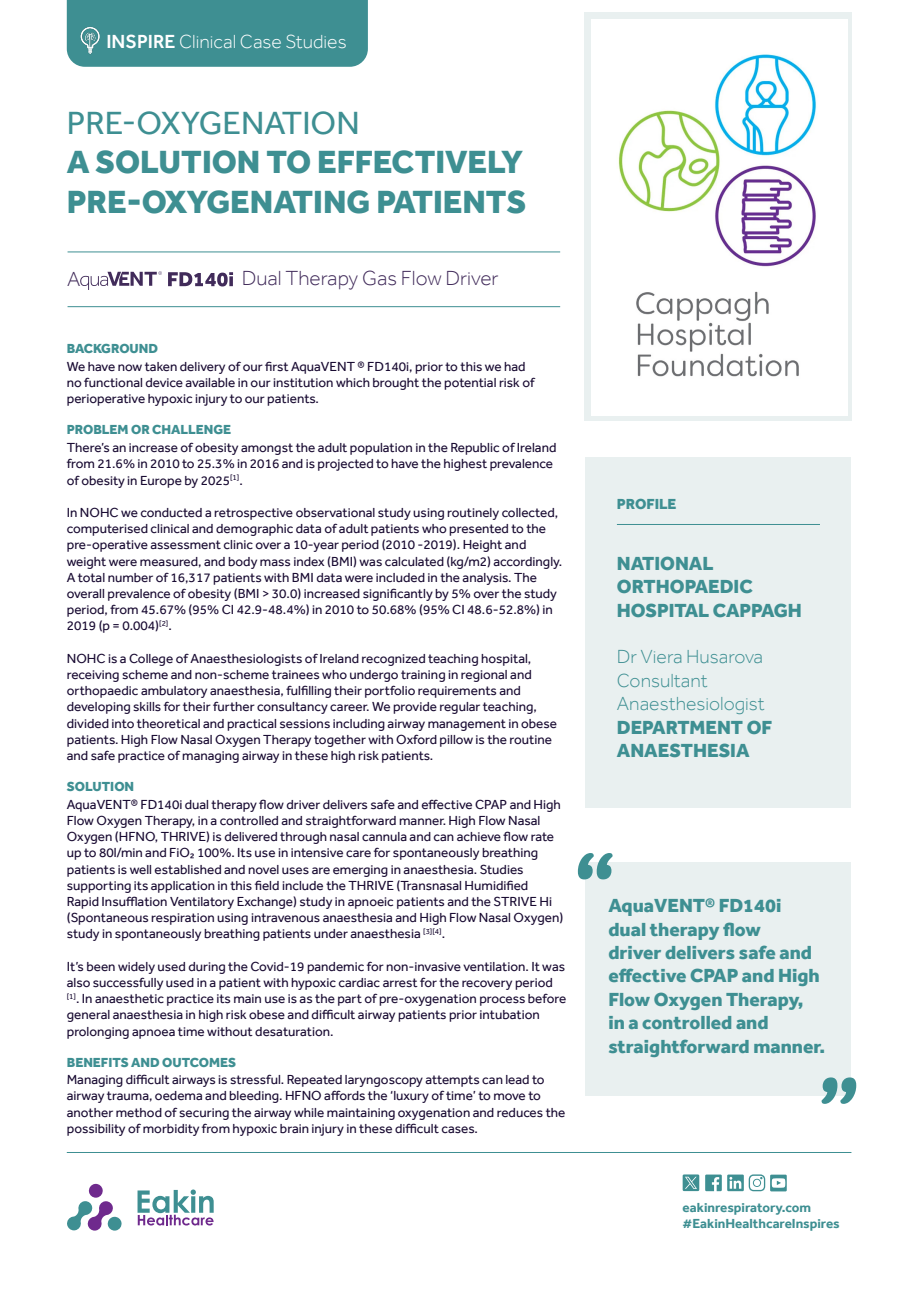
<style>
.page{position:relative;width:919px;height:1289px;background:#fff}
.page>*{position:absolute;margin:0;border:0;box-sizing:border-box;transform-origin:0 0}
.t1{font:86.25px "Poetsen One";color:#3e8f92}
.t2{font:800 33px/39.6px "Effra";color:#3e8f92}
.t3{font:33px "Effra";color:#3e8f92}
.t4{font:300 21px "Effra";color:#412b5a}
.t5{font:800 19.5px/23.4px "Effra";color:#3e8f92}
.t6{font:300 19.5px/23.4px "Effra";color:#3e8f92}
.t7{font:300 19.5px "Effra";color:#fff}
.t8{font:800 15px "Effra";color:#3e8f92}
.t9{font:13.5px/16.2px "Effra";color:#190b32}
.t10{font:800 13.5px "Effra";color:#3e8f92}
.t11{font:700 13.5px "Effra";color:#3e8f92}
.s1{font-weight:500}
</style>
<div class="page">
<hr style="left:68px;top:251px;width:492px;height:1px;background:#3e8f92">
<hr style="left:68px;top:306px;width:492px;height:1px;background:#3e8f92">
<div style="left:584px;top:13px;width:268px;height:408px;background:#e9f0f0"></div>
<div style="left:585px;top:457px;width:266px;height:351px;background:#e9f0f0"></div>
<div style="left:585px;top:862px;width:266px;height:233px;background:#e9f0f0"></div>
<hr style="left:67px;top:1152px;width:784px;height:1px;background:#3e8f92">
<svg style="left:168px;top:272px;width:65px;height:14px"></svg>
<svg style="left:67px;top:1183px;width:55px;height:47px"></svg>
<svg style="left:137px;top:1189px;width:77px;height:36px"></svg>
<svg style="left:705px;top:1174px;width:16px;height:17px"></svg>
<svg style="left:727px;top:1174px;width:38px;height:17px"></svg>
<svg style="left:770px;top:1174px;width:16px;height:17px"></svg>
<svg style="left:771px;top:1178px;width:14px;height:9px"></svg>
<div style="left:591px;top:19px;width:256px;height:396px;background:#fff"></div>
<hr style="left:617px;top:524px;width:202px;height:1px;background:#3e8f92">
<svg style="left:80px;top:271px;width:82px;height:19px"></svg>
<img style="left:636px;top:291px;width:163px;height:86px">
<img style="left:618px;top:54px;width:199px;height:213px">
<svg style="left:682px;top:1174px;width:17px;height:17px"></svg>
<div style="left:67px;top:0;width:301px;height:67px;background:#3e8f92"></div>
<img style="left:73px;top:19px;width:33px;height:43px">
<p class="t7" style="left:106px;top:30px;width:242px"><span class="s1">INSPIRE</span> Clinical Case Studies</p>
<p class="t3" style="left:67px;top:103px;width:294px">PRE-OXYGENATION</p>
<p class="t2" style="left:67px;top:142px;width:461px">A SOLUTION TO EFFECTIVELY<br>PRE-OXYGENATING PATIENTS</p>
<h3 class="t4" style="left:67px;top:266px;width:15px">A</h3>
<p class="t4" style="left:242px;top:266px;width:258px">Dual Therapy Gas Flow Driver</p>
<p class="t10" style="left:67px;top:341px;width:93px">BACKGROUND</p>
<p class="t9" style="left:67px;top:358px;width:469px">We have now taken delivery of our first AquaVENT ® FD140i, prior to this we had no functional device available in our institution which brought the potential risk of perioperative hypoxic injury to our patients.</p>
<p class="t10" style="left:67px;top:422px;width:166px">PROBLEM OR CHALLENGE</p>
<p class="t9" style="left:67px;top:439px;width:491px">There’s an increase of obesity amongst the adult population in the Republic of Ireland from 21.6% in 2010 to 25.3% in 2016 and is projected to have the highest prevalence of obesity in Europe by 2025<sup>[1]</sup>.</p>
<p class="t9" style="left:67px;top:504px;width:497px">In NOHC we conducted a retrospective observational study using routinely collected, computerised clinical and demographic data of adult patients who presented to the pre-operative assessment clinic over a 10-year period (2010 -2019). Height and weight were measured, and body mass index (BMI) was calculated (kg/m2) accordingly.<br>A total number of 16,317 patients with BMI data were included in the analysis. The overall prevalence of obesity (BMI &gt; 30.0) increased significantly by 5% over the study period, from 45.67% (95% CI 42.9-48.4%) in 2010 to 50.68% (95% CI 48.6-52.8%) in 2019 (p = 0.004)<sup>[2]</sup>.</p>
<p class="t9" style="left:67px;top:650px;width:492px">NOHC is a College of Anaesthesiologists of Ireland recognized teaching hospital, receiving scheme and non-scheme trainees who undergo training in regional and orthopaedic ambulatory anaesthesia, fulfilling their portfolio requirements and developing skills for their further consultancy career. We provide regular teaching, divided into theoretical and practical sessions including airway management in obese patients. High Flow Nasal Oxygen Therapy together with Oxford pillow is the routine and safe practice of managing airway in these high risk patients.</p>
<p class="t10" style="left:67px;top:778px;width:69px">SOLUTION</p>
<p class="t9" style="left:67px;top:796px;width:498px">AquaVENT® FD140i dual therapy flow driver delivers safe and effective CPAP and High Flow Oxygen Therapy, in a controlled and straightforward manner. High Flow Nasal Oxygen (HFNO, THRIVE) is delivered through nasal cannula and can achieve flow rate up to 80l/min and FiO₂ 100%. Its use in intensive care for spontaneously breathing patients is well established and novel uses are emerging in anaesthesia. Studies supporting its application in this field include the THRIVE (Transnasal Humidified Rapid Insufflation Ventilatory Exchange) study in apnoeic patients and the STRIVE Hi (Spontaneous respiration using intravenous anaesthesia and High Flow Nasal Oxygen) study in spontaneously breathing patients under anaesthesia <sup>[3][4]</sup>.</p>
<p class="t9" style="left:67px;top:958px;width:501px">It’s been widely used during the Covid-19 pandemic for non-invasive ventilation. It was also successfully used in a patient with hypoxic cardiac arrest for the recovery period <sup>[1]</sup>. In anaesthetic practice its main use is as the part of pre-oxygenation process before general anaesthesia in high risk obese and difficult airway patients prior intubation prolonging apnoea time without desaturation.</p>
<p class="t10" style="left:67px;top:1053px;width:171px">BENEFITS AND OUTCOMES</p>
<p class="t9" style="left:67px;top:1071px;width:500px">Managing difficult airways is stressful. Repeated laryngoscopy attempts can lead to airway trauma, oedema and bleeding. HFNO affords the ‘luxury of time’ to move to another method of securing the airway while maintaining oxygenation and reduces the possibility of morbidity from hypoxic brain injury in these difficult cases.</p>
<p class="t8" style="left:617px;top:494px;width:61px">PROFILE</p>
<p class="t5" style="left:617px;top:551px;width:186px">NATIONAL<br>ORTHOPAEDIC<br>HOSPITAL CAPPAGH</p>
<p class="t6" style="left:617px;top:645px;width:148px">Dr Viera Husarova</p>
<p class="t6" style="left:617px;top:668px;width:149px">Consultant<br>Anaesthesiologist</p>
<p class="t5" style="left:617px;top:715px;width:157px">DEPARTMENT OF<br>ANAESTHESIA</p>
<p class="t1" style="left:573px;top:831px;width:41px">“</p>
<p class="t5" style="left:608px;top:893px;width:218px">AquaVENT® FD140i<br>dual therapy flow<br>driver delivers safe and effective CPAP and High<br>Flow Oxygen Therapy,<br>in a controlled and straightforward manner.</p>
<p class="t1" style="left:816px;top:1055px;width:42px">”</p>
<p class="t11" style="left:682px;top:1198px;width:130px">eakinrespiratory.com</p>
<p class="t11" style="left:682px;top:1215px;width:159px">#EakinHealthcareInspires</p>
</div>
